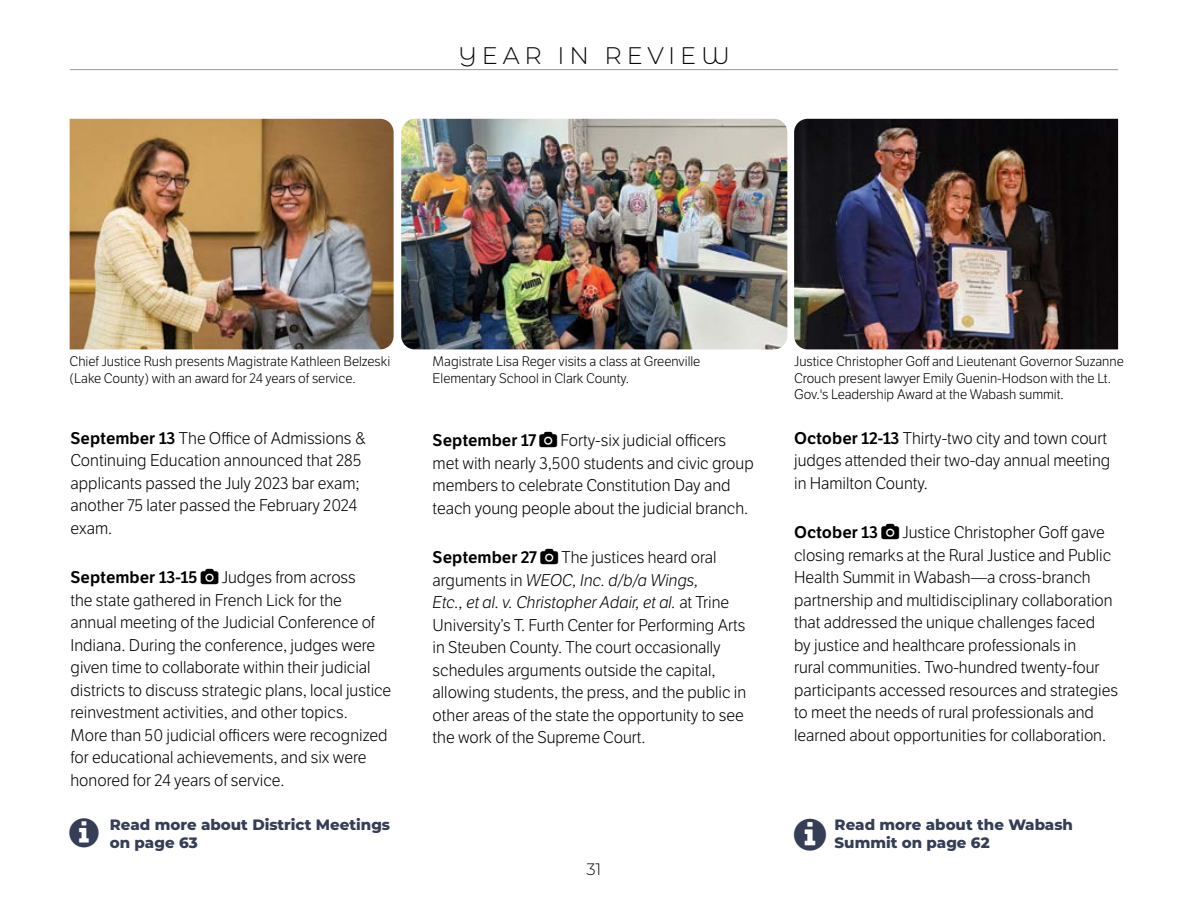
<style>
.page{position:relative;width:1188px;height:918px;background:#fff}
.page>*{position:absolute;margin:0;border:0;box-sizing:border-box;transform-origin:0 0}
.t1{font:300 24px "Montserrat";letter-spacing:.2em;color:#0a0806}
.YIR_Paragraph{font:300 16.5px/22.5px "LFT Etica";color:#000}
.YIR_Paragraph-2{font:16.5px "LFT Etica SB";color:#000}
.t2{font:300 16.5px "Montserrat";color:#0a0806}
.Article_Refer{font:800 15px/18px "Montserrat";color:#353e56}
.Photo_Caption{font:300 13.5px/16.5px "LFT Etica";color:#000}
.s1{font-family:"LFT Etica SB";font-weight:400}
.s2{font-style:italic}
</style>
<div class="page">
<hr style="left:70px;top:69px;width:1048px;height:1px;background:#9c9897">
<img style="left:401px;top:119px;width:386px;height:230px">
<img style="left:70px;top:119px;width:324px;height:230px">
<img style="left:794px;top:119px;width:324px;height:230px">
<h1 class="t1" style="left:458px;top:39px;width:273px">YEAR IN REVIEW</h1>
<p class="Photo_Caption" style="left:70px;top:353px;width:322px">Chief Justice Rush presents Magistrate Kathleen Belzeski (Lake County) with an award for 24 years of service.</p>
<p class="YIR_Paragraph" style="left:70px;top:427px;width:298px"><span class="s1">September 13</span> The Office of Admissions &amp; Continuing Education announced that 285 applicants passed the July 2023 bar exam; another 75 later passed the February 2024 exam.</p>
<p class="YIR_Paragraph-2" style="left:70px;top:568px;width:128px">September 13-15</p>
<p class="YIR_Paragraph" style="left:70px;top:567px;width:322px;text-indent:151px">Judges from across<br>the state gathered in French Lick for the annual meeting of the Judicial Conference of Indiana. During the conference, judges were given time to collaborate within their judicial districts to discuss strategic plans, local justice reinvestment activities, and other topics.<br>More than 50 judicial officers were recognized for educational achievements, and six were honored for 24 years of service.</p>
<p class="Article_Refer" style="left:110px;top:815px;width:282px">Read more about District Meetings on page 63</p>
<p class="Photo_Caption" style="left:433px;top:353px;width:269px">Magistrate Lisa Reger visits a class at Greenville<br>Elementary School in Clark County.</p>
<p class="YIR_Paragraph" style="left:433px;top:430px;width:323px;text-indent:128px">Forty-six judicial officers met with nearly 3,500 students and civic group members to celebrate Constitution Day and teach young people about the judicial branch.</p>
<p class="YIR_Paragraph-2" style="left:433px;top:547px;width:106px">September 27</p>
<p class="YIR_Paragraph-2" style="left:433px;top:430px;width:105px">September 17</p>
<p class="YIR_Paragraph" style="left:433px;top:547px;width:315px;text-indent:129px">The justices heard oral arguments in <span class="s2">WEOC, Inc. d/b/a Wings,<br>Etc., et al. v. Christopher Adair, et al.</span> at Trine University’s T. Furth Center for Performing Arts in Steuben County. The court occasionally schedules arguments outside the capital, allowing students, the press, and the public in other areas of the state the opportunity to see the work of the Supreme Court.</p>
<p class="t2" style="left:587px;top:858px;width:16px">31</p>
<p class="Photo_Caption" style="left:794px;top:353px;width:331px">Justice Christopher Goff and Lieutenant Governor Suzanne<br>Crouch present lawyer Emily Guenin-Hodson with the Lt.<br>Gov.'s Leadership Award at the Wabash summit.</p>
<p class="YIR_Paragraph" style="left:794px;top:427px;width:318px"><span class="s1">October 12-13</span> Thirty-two city and town court judges attended their two-day annual meeting in Hamilton County.</p>
<p class="YIR_Paragraph-2" style="left:794px;top:523px;width:85px">October 13</p>
<p class="YIR_Paragraph" style="left:794px;top:522px;width:325px;text-indent:108px">Justice Christopher Goff gave closing remarks at the Rural Justice and Public Health Summit in Wabash—a cross-branch partnership and multidisciplinary collaboration that addressed the unique challenges faced<br>by justice and healthcare professionals in<br>rural communities. Two-hundred twenty-four participants accessed resources and strategies to meet the needs of rural professionals and learned about opportunities for collaboration.</p>
<p class="Article_Refer" style="left:835px;top:815px;width:240px">Read more about the Wabash<br>Summit on page 62</p>
</div>
